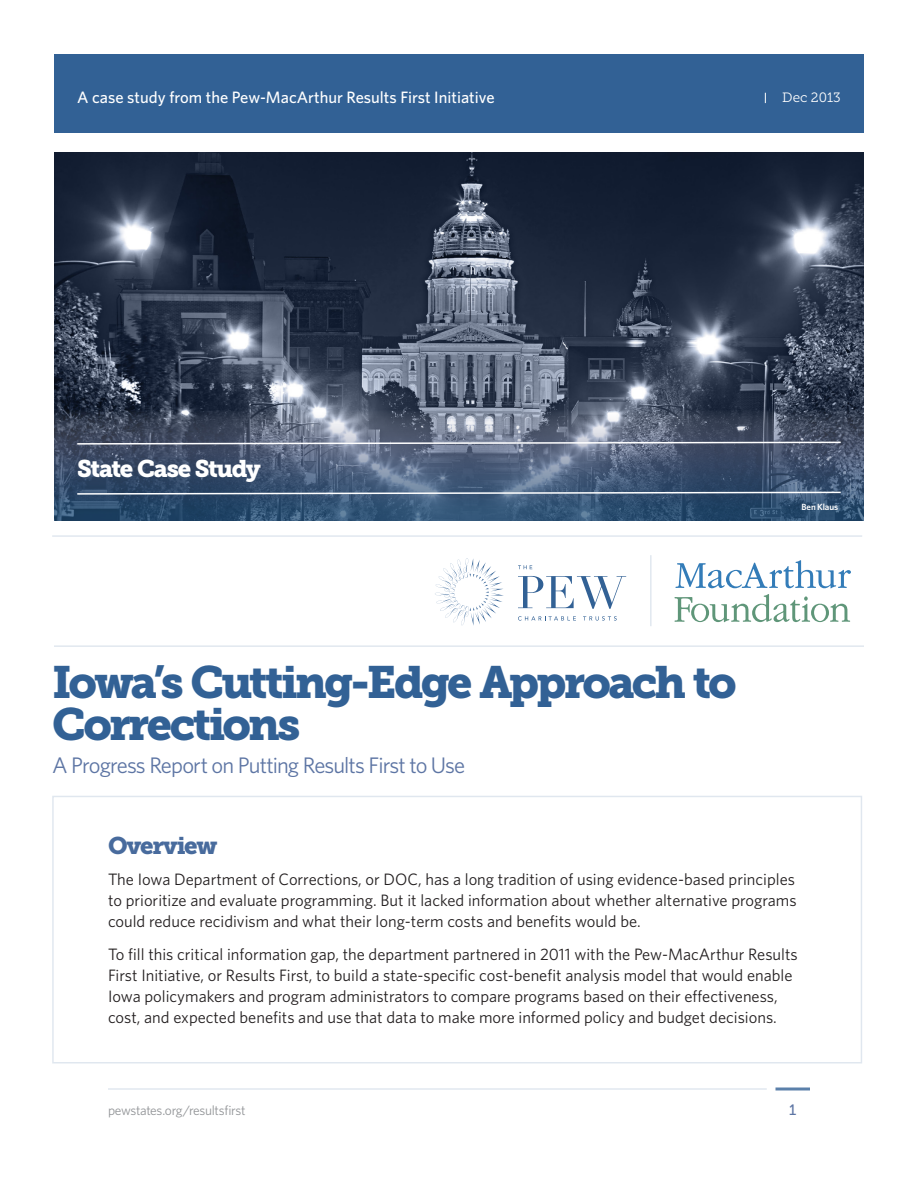
<style>
.page{position:relative;width:918px;height:1188px;background:#fff}
.page>*{position:absolute;margin:0;border:0;box-sizing:border-box;transform-origin:0 0}
.t1{font:45px/42px "Museo Slab 900";letter-spacing:-.06em;color:#326195}
.t2{font:24px "Museo Slab 900";letter-spacing:-.06em;color:#fff}
.t3{font:24px "Museo Slab 900";letter-spacing:-.055em;color:#486b9d}
.t4{font:22.5px "Whitney";letter-spacing:-.04em;color:#5d75a4}
.t5{font:16.5px/21px "Whitney";color:#231f20;text-align:justify}
.t6{font:500 16.5px "Whitney";color:#fff}
.t7{font:15px "Museo Slab 500";color:#5d75a4}
.t8{font:13.5px "Whitney";letter-spacing:-.025em;color:#939598}
.t9{font:13.5px "Museo Slab 300";color:#fff}
.t10{font:600 9px "Whitney";letter-spacing:-.005em;color:#fff}
</style>
<div class="page">
<hr style="left:108px;top:1088px;width:659px;height:2px;background:#326195">
<hr style="left:776px;top:1088px;width:34px;height:2px;background:#326195">
<img style="left:54px;top:152px;width:810px;height:369px">
<svg style="left:55px;top:409px;width:808px;height:112px;background:#485b76"></svg>
<div style="left:54px;top:54px;width:810px;height:78px;background:#326195"></div>
<hr style="left:54px;top:645px;width:810px;height:2px;background:#326195">
<hr style="left:52px;top:535px;width:810px;height:2px;background:#326195">
<svg style="left:518px;top:576px;width:108px;height:33px"></svg>
<svg style="left:518px;top:616px;width:58px;height:5px"></svg>
<svg style="left:583px;top:616px;width:34px;height:5px"></svg>
<svg style="left:518px;top:565px;width:14px;height:4px"></svg>
<svg style="left:435px;top:558px;width:69px;height:68px"></svg>
<hr style="left:650px;top:555px;width:2px;height:71px;background:#326195">
<svg style="left:675px;top:560px;width:176px;height:28px"></svg>
<svg style="left:674px;top:594px;width:176px;height:28px"></svg>
<svg style="left:76px;top:491px;width:766px;height:4px"></svg>
<svg style="left:76px;top:441px;width:766px;height:4px"></svg>
<p class="t6" style="left:77px;top:86px;width:419px">A case study from the Pew-MacArthur Results First Initiative</p>
<p class="t9" style="left:782px;top:90px;width:60px">Dec 2013</p>
<h2 class="t2" style="left:77px;top:455px;width:185px">State Case Study</h2>
<h1 class="t1" style="left:52px;top:662px;width:686px">Iowa’s Cutting-Edge Approach to<br>Corrections</h1>
<h3 class="t4" style="left:52px;top:750px;width:415px">A Progress Report on Putting Results First to Use</h3>
<p class="t10" style="left:802px;top:501px;width:38px">Ben Klaus</p>
<h2 class="t3" style="left:108px;top:832px;width:111px">Overview</h2>
<p class="t5" style="left:108px;top:869px;width:690px">The Iowa Department of Corrections, or DOC, has a long tradition of using evidence-based principles to prioritize and evaluate programming. But it lacked information about whether alternative programs could reduce recidivism and what their long-term costs and benefits would be.</p>
<p class="t5" style="left:108px;top:944px;width:691px;text-align:left">To fill this critical information gap, the department partnered in 2011 with the Pew-MacArthur Results First Initiative, or Results First, to build a state-specific cost-benefit analysis model that would enable Iowa policymakers and program administrators to compare programs based on their effectiveness, cost, and expected benefits and use that data to make more informed policy and budget decisions.</p>
<p class="t8" style="left:108px;top:1101px;width:139px">pewstates.org/resultsfirst</p>
<p class="t7" style="left:789px;top:1101px;width:9px">1</p>
</div>
